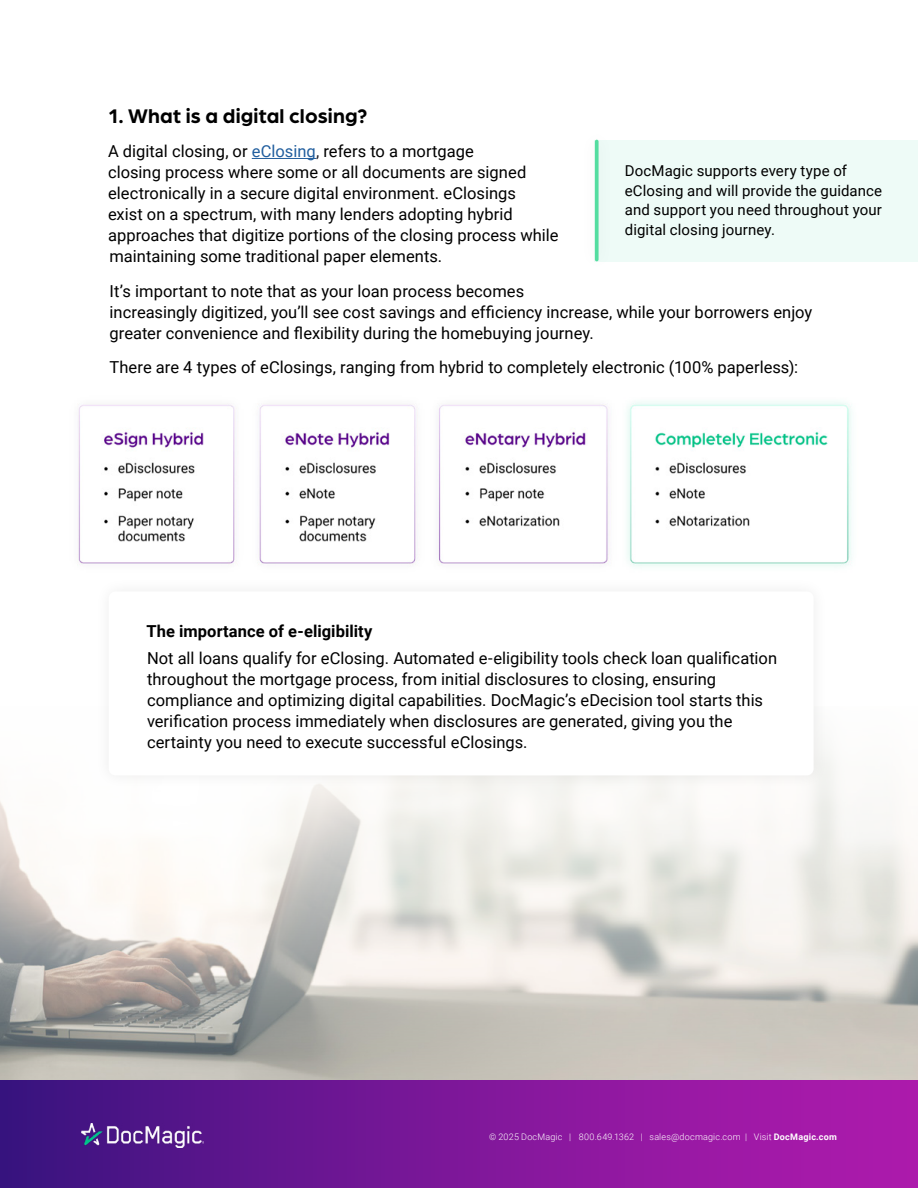
<style>
.page{position:relative;width:918px;height:1188px;background:#fff}
.page>*{position:absolute;margin:0;border:0;box-sizing:border-box;transform-origin:0 0}
.t1{font:700 21px "Arboria";letter-spacing:.01em;color:#000}
.t2{font:16.5px/21px "Roboto";color:#000}
.t3{font:700 16.5px "Roboto";letter-spacing:.005em;color:#000}
.t4{font:15px/19.5px "Roboto";letter-spacing:.005em;color:#000}
.t5{font:300 9px "Roboto";letter-spacing:.02em;color:#fff}
.s1{color:#215e9e}
.s2{color:#1d1f2a}
.s3{font-weight:700}
</style>
<div class="page">
<div style="left:0;top:1080px;width:918px;height:108px;background:linear-gradient(to right,#3d1481,#b61baf)"></div>
<div style="left:594px;top:140px;width:324px;height:121px;background:#eefbf7"></div>
<hr style="left:252px;top:158px;width:64px;height:1px;background:#215e9e">
<div style="left:580px;top:126px;width:33px;height:149px;background:#000;opacity:.08"></div>
<svg style="left:595px;top:140px;width:4px;height:121px"></svg>
<img style="left:0;top:755px;width:918px;height:325px">
<div style="left:94px;top:577px;width:734px;height:213px;background:#fafaf9"></div>
<div style="left:109px;top:591px;width:705px;height:184px;background:#fff;border-radius:7px"></div>
<img style="left:78px;top:401px;width:774px;height:166px">
<img style="left:81px;top:1123px;width:123px;height:24px">
<p class="t1" style="left:108px;top:101px;width:261px">1. What is a digital closing?</p>
<p class="t2" style="left:108px;top:140px;width:452px">A digital closing, or <span class="s1">eClosing</span><span class="s2">,</span> refers to a mortgage<br>closing process where some or all documents are signed electronically in a secure digital environment. eClosings<br>exist on a spectrum, with many lenders adopting hybrid approaches that digitize portions of the closing process while maintaining some traditional paper elements.</p>
<p class="t2" style="left:110px;top:280px;width:704px">It’s important to note that as your loan process becomes<br>increasingly digitized, you’ll see cost savings and efficiency increase, while your borrowers enjoy greater convenience and flexibility during the homebuying journey.</p>
<p class="t2" style="left:110px;top:356px;width:690px">There are 4 types of eClosings, ranging from hybrid to completely electronic (100% paperless):</p>
<p class="t4" style="left:625px;top:161px;width:259px">DocMagic supports every type of eClosing and will provide the guidance and support you need throughout your digital closing journey.</p>
<p class="t3" style="left:146px;top:619px;width:228px">The importance of e-eligibility</p>
<p class="t2" style="left:147px;top:647px;width:632px">Not all loans qualify for eClosing. Automated e-eligibility tools check loan qualification throughout the mortgage process, from initial disclosures to closing, ensuring compliance and optimizing digital capabilities. DocMagic’s eDecision tool starts this verification process immediately when disclosures are generated, giving you the certainty you need to execute successful eClosings.</p>
<p class="t5" style="left:489px;top:1130px;width:349px">© 2025 DocMagic | 800.649.1362 | sales@docmagic.com | Visit <span class="s3">DocMagic.com</span></p>
</div>
